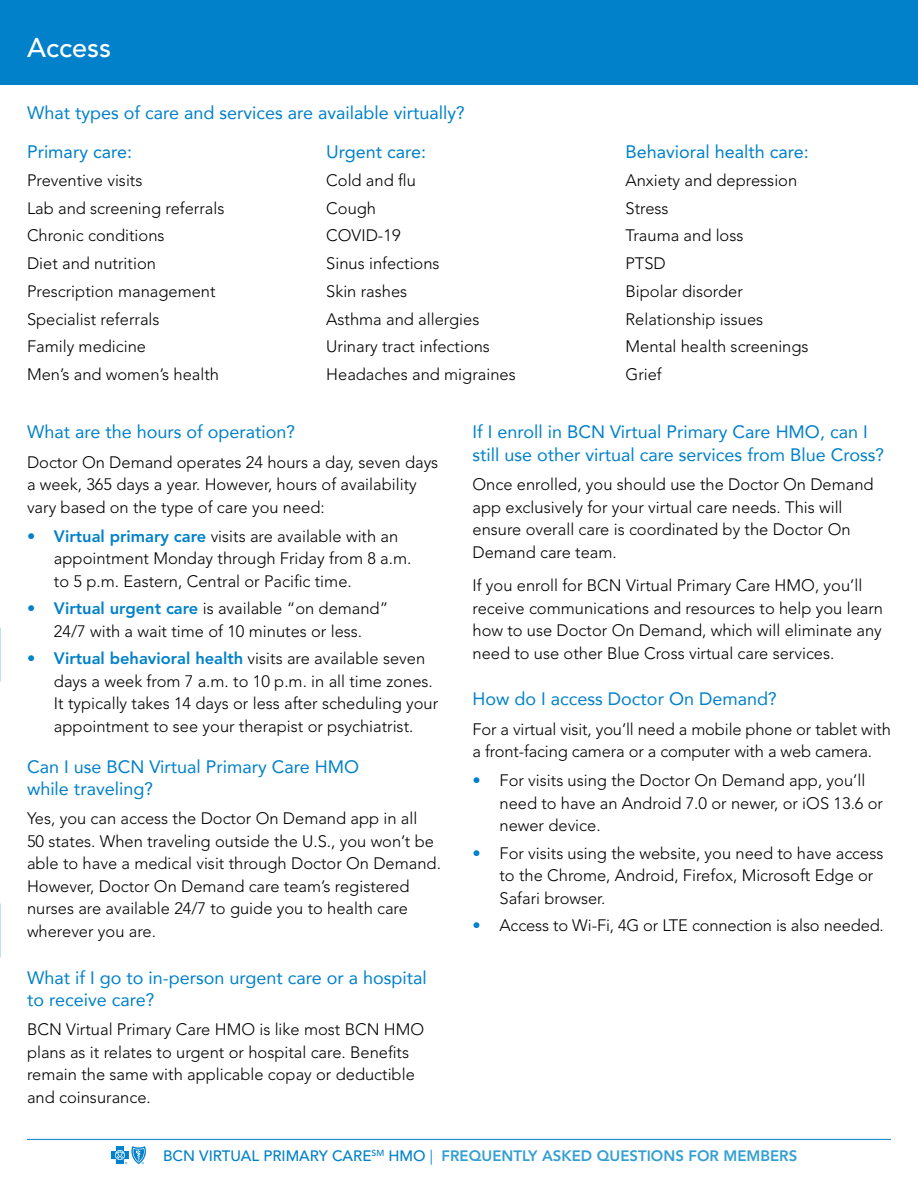
<style>
.page{position:relative;width:918px;height:1188px;background:#fff}
.page>*{position:absolute;margin:0;border:0;box-sizing:border-box;transform-origin:0 0}
.t1{font:500 27px "Avenir LT Std";color:#fff}
.t2{font:18px/22.5px "Avenir";color:#0081c9}
.t3{font:18px "Avenir LT Std";color:#0081c9}
.t4{font:300 16.5px/22.5px "Avenir LT Std";color:#000}
.t5{font:800 15px "Avenir LT Std";color:#349fd3}
.s1{font-weight:800;color:#0081c9}
.s2{color:#0081c9}
.s3{font-weight:500;color:#0081c9}
.s4{font-weight:500}
</style>
<div class="page">
<hr style="left:27px;top:1139px;width:864px;height:1px;background:#0081c9">
<svg style="left:111px;top:1146px;width:35px;height:18px"></svg>
<div style="left:0;top:0;width:918px;height:84px;background:#0081c9"></div>
<h1 class="t1" style="left:27px;top:32px;width:86px">Access</h1>
<p class="t2" style="left:27px;top:101px;width:439px">What types of care and services are available virtually?</p>
<p class="t3" style="left:27px;top:141px;width:107px">Primary care:</p>
<p class="t4" style="left:27px;top:166px;width:199px;line-height:27.8px">Preventive visits<br>Lab and screening referrals<br>Chronic conditions<br>Diet and nutrition<br>Prescription management<br>Specialist referrals<br>Family medicine<br>Men’s and women’s health</p>
<p class="t3" style="left:326px;top:141px;width:102px">Urgent care:</p>
<p class="t4" style="left:326px;top:166px;width:191px;line-height:27.8px">Cold and flu<br>Cough<br>COVID-19<br>Sinus infections<br>Skin rashes<br>Asthma and allergies<br>Urinary tract infections<br>Headaches and migraines</p>
<p class="t3" style="left:626px;top:141px;width:185px">Behavioral health care:</p>
<p class="t4" style="left:626px;top:166px;width:185px;line-height:27.8px">Anxiety and depression<br>Stress<br>Trauma and loss<br>PTSD<br>Bipolar disorder<br>Relationship issues<br>Mental health screenings<br>Grief</p>
<p class="t2" style="left:27px;top:420px;width:270px">What are the hours of operation?</p>
<p class="t4" style="left:27px;top:451px;width:413px">Doctor On Demand operates 24 hours a day, seven days a week, 365 days a year. However, hours of availability vary based on the type of care you need:</p>
<p class="t4" style="left:54px;top:525px;width:359px;text-indent:-27px"><span class="s1">• Virtual primary care</span> visits are available with an appointment Monday through Friday from 8 a.m. to 5 p.m. Eastern, Central or Pacific time.</p>
<p class="t4" style="left:27px;top:597px;width:363px;text-align:center"><span class="s1">• Virtual urgent care</span> is available “on demand”<br>24/7 with a wait time of 10 minutes or less.</p>
<p class="t4" style="left:54px;top:647px;width:386px;text-indent:-27px"><span class="s1">• Virtual behavioral health</span> visits are available seven days a week from 7 a.m. to 10 p.m. in all time zones.<br>It typically takes 14 days or less after scheduling your appointment to see your therapist or psychiatrist.</p>
<p class="t2" style="left:27px;top:755px;width:334px">Can I use BCN Virtual Primary Care HMO while traveling?</p>
<p class="t4" style="left:27px;top:807px;width:415px">Yes, you can access the Doctor On Demand app in all<br>50 states. When traveling outside the U.S., you won’t be able to have a medical visit through Doctor On Demand.<br>However, Doctor On Demand care team’s registered nurses are available 24/7 to guide you to health care wherever you are.</p>
<p class="t2" style="left:27px;top:966px;width:401px">What if I go to in-person urgent care or a hospital to receive care?</p>
<p class="t4" style="left:27px;top:1018px;width:399px">BCN Virtual Primary Care HMO is like most BCN HMO plans as it relates to urgent or hospital care. Benefits remain the same with applicable copay or deductible and coinsurance.</p>
<p class="t2" style="left:472px;top:420px;width:413px">If I enroll in BCN Virtual Primary Care HMO, can I still use other virtual care services from Blue Cross?</p>
<p class="t4" style="left:472px;top:473px;width:403px">Once enrolled, you should use the Doctor On Demand app exclusively for your virtual care needs. This will ensure overall care is coordinated by the Doctor On Demand care team.</p>
<p class="t4" style="left:472px;top:574px;width:412px">If you enroll for BCN Virtual Primary Care HMO, you’ll receive communications and resources to help you learn how to use Doctor On Demand, which will eliminate any need to use other Blue Cross virtual care services.</p>
<p class="t2" style="left:472px;top:687px;width:306px">How do I access Doctor On Demand?</p>
<p class="t4" style="left:472px;top:718px;width:420px">For a virtual visit, you’ll need a mobile phone or tablet with a front-facing camera or a computer with a web camera.</p>
<p class="t4" style="left:499px;top:769px;width:385px;text-indent:-27px"><span class="s2">•</span> For visits using the Doctor On Demand app, you’ll need to have an Android 7.0 or newer, or iOS 13.6 or newer device.</p>
<p class="t4" style="left:499px;top:842px;width:386px;text-indent:-27px"><span class="s2">•</span> For visits using the website, you need to have access to the Chrome, Android, Firefox, Microsoft Edge or<br>Safari browser.</p>
<p class="t4" style="left:472px;top:914px;width:413px"><span class="s2">•</span> Access to Wi-Fi, 4G or LTE connection is also needed.</p>
<p class="t5" style="left:163px;top:1147px;width:636px"><span class="s3">BCN VIRTUAL PRIMARY CARE</span><sup>SM</sup> <span class="s3">HMO</span> <span class="s4">|</span> FREQUENTLY ASKED QUESTIONS FOR MEMBERS</p>
</div>
